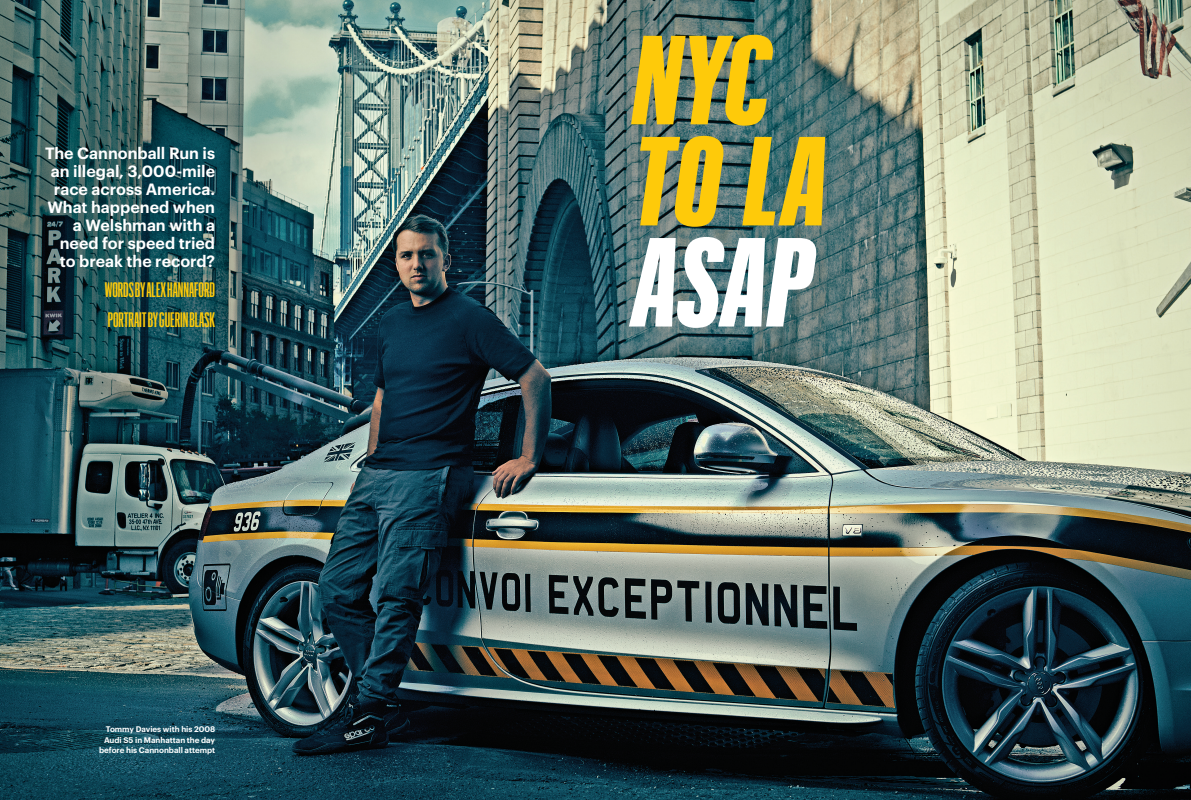
<style>
.page{position:relative;width:1191px;height:800px;background:#fff}
.page>*{position:absolute;margin:0;border:0;box-sizing:border-box;transform-origin:0 0}
.DB_Main_Body_Indent{font:italic 900 123.7px/101px "Graphik XX Cond";letter-spacing:.01em;color:#feca0a}
.DB_Feature_Int_Photo{font:600 20.5px "Graphik XXX Cond";color:#feca0a}
.t1{font:600 16px/18px "Graphik";color:#fff;text-align:right}
.DB_Caption{font:600 8px/10.5px "Graphik";letter-spacing:-.005em;color:#fff;text-align:right}
.s1{color:#fff}
</style>
<div class="page">
<img style="left:0;top:0;width:1191px;height:799px">
<p class="t1" style="left:45px;top:142px;width:172px">The Cannonball Run is an illegal, 3,000-mile race across America.<br>What happened when a Welshman with a need for speed tried to break the record?</p>
<p class="DB_Feature_Int_Photo" style="left:105px;top:277px;width:112px">WORDS BY ALEX HANNAFORD</p>
<p class="DB_Feature_Int_Photo" style="left:108px;top:307px;width:109px">PORTRAIT BY GUERIN BLASK</p>
<p class="DB_Caption" style="left:99px;top:723px;width:117px">Tommy Davies with his 2008<br>Audi S5 in Manhattan the day before his Cannonball attempt</p>
<p class="DB_Main_Body_Indent" style="left:633px;top:22px;width:137px">NYC</p>
<p class="DB_Main_Body_Indent" style="left:633px;top:123px;width:195px">TO LA<br><span class="s1">ASAP</span></p>
</div>
